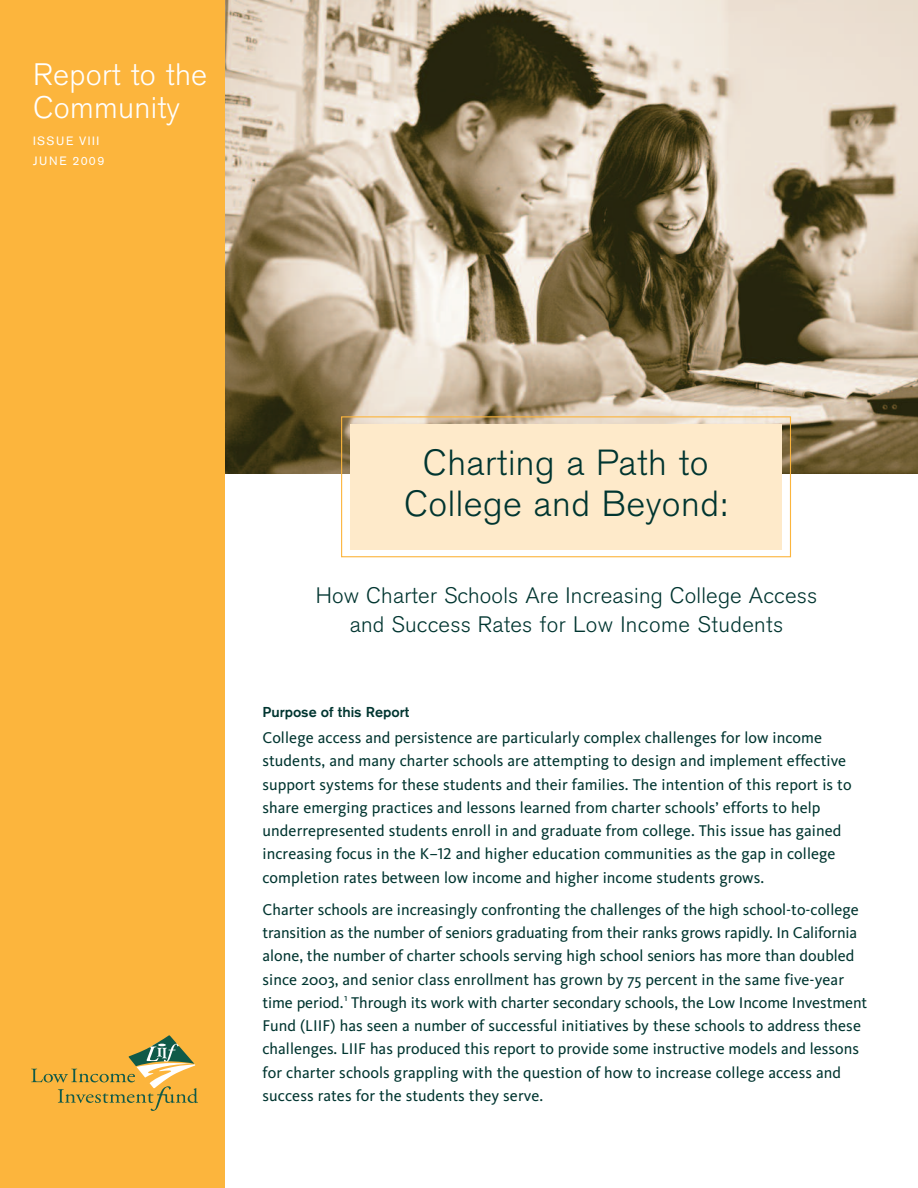
<style>
.page{position:relative;width:918px;height:1188px;background:#fff}
.page>*{position:absolute;margin:0;border:0;box-sizing:border-box;transform-origin:0 0}
.t1{font:300 36px/40.5px "Akzidenz Grotesk BE";letter-spacing:.015em;color:#003530;text-align:center}
.t2{font:300 30.75px/33px "Akzidenz Grotesk BE";letter-spacing:.01em;color:#fff}
.t3{font:300 22.2px/28.5px "Akzidenz Grotesk BE";letter-spacing:.01em;color:#003530;text-align:center}
.t4{font:16.2px/23.2px "Kievit";letter-spacing:.005em;color:#003530}
.t5{font:500 14.25px "Akzidenz Grotesk BE";color:#003530}
.t6{font:12px/19.5px "Akzidenz Grotesk BE";letter-spacing:.12em;color:#fff}
.s1{font-family:"Kievit Book SC"}
</style>
<div class="page">
<img style="left:225px;top:0;width:693px;height:474px">
<div style="left:341px;top:416px;width:450px;height:141px;border:1px solid #fcb53d"></div>
<div style="left:0;top:0;width:225px;height:1188px;background:#fcb53d"></div>
<svg style="left:31px;top:1035px;width:167px;height:76px"></svg>
<div style="left:350px;top:424px;width:432px;height:126px;background:#feeaca"></div>
<h2 class="t2" style="left:33px;top:60px;width:176px">Report to the<br>Community</h2>
<p class="t6" style="left:33px;top:133px;width:73px">ISSUE VIII<br>JUNE 2009</p>
<h1 class="t1" style="left:404px;top:445px;width:325px">Charting a Path to<br>College and Beyond:</h1>
<h3 class="t3" style="left:316px;top:583px;width:503px">How Charter Schools Are Increasing College Access and Success Rates for Low Income Students</h3>
<p class="t5" style="left:262px;top:707px;width:148px">Purpose of this Report</p>
<p class="t4" style="left:262px;top:728px;width:591px">College access and persistence are particularly complex challenges for low income students, and many charter schools are attempting to design and implement effective support systems for these students and their families. The intention of this report is to share emerging practices and lessons learned from charter schools’ efforts to help underrepresented students enroll in and graduate from college. This issue has gained increasing focus in the K–<span class="s1">12</span> and higher education communities as the gap in college completion rates between low income and higher income students grows.</p>
<p class="t4" style="left:262px;top:899px;width:606px">Charter schools are increasingly confronting the challenges of the high school-to-college transition as the number of seniors graduating from their ranks grows rapidly. In California alone, the number of charter schools serving high school seniors has more than doubled since 2003, and senior class enrollment has grown by 75 percent in the same five-year time period.<sup>1</sup> Through its work with charter secondary schools, the Low Income Investment Fund (LIIF) has seen a number of successful initiatives by these schools to address these challenges. LIIF has produced this report to provide some instructive models and lessons for charter schools grappling with the question of how to increase college access and success rates for the students they serve.</p>
</div>
